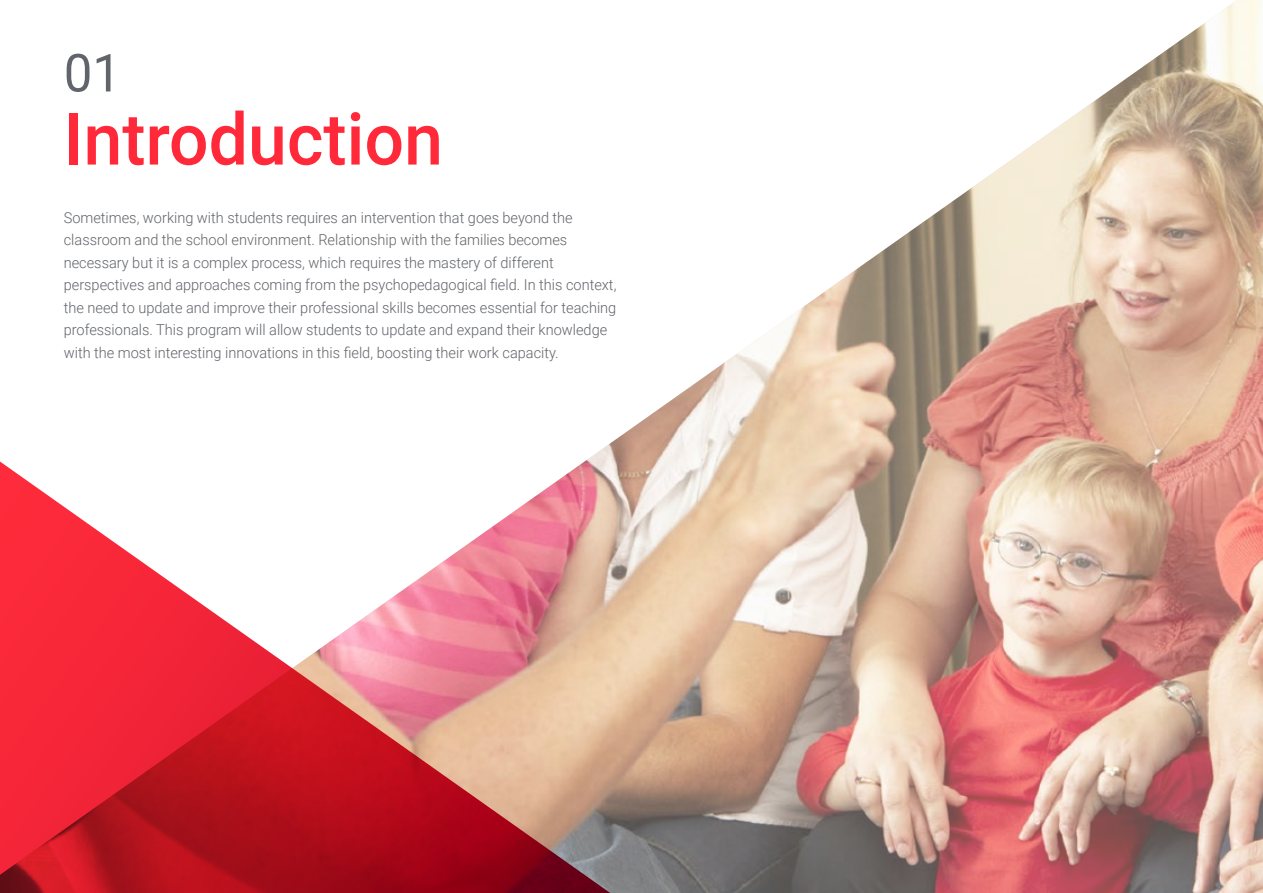
<style>
.page{position:relative;width:1263px;height:893px;background:#fff}
.page>*{position:absolute;margin:0;border:0;box-sizing:border-box;transform-origin:0 0}
.t1{font:500 72px "Roboto";color:#ff293a}
.t2{font:52.5px "Roboto";color:#61646a}
.t3{font:300 15px/22.5px "Roboto";color:#61646a}
</style>
<div class="page">
<img style="left:607px;top:0;width:656px;height:893px">
<svg style="left:0;top:446px;width:640px;height:447px"></svg>
<h2 class="t2" style="left:64px;top:36px;width:59px">01</h2>
<h1 class="t1" style="left:64px;top:89px;width:381px">Introduction</h1>
<p class="t3" style="left:64px;top:205px;width:554px">Sometimes, working with students requires an intervention that goes beyond the classroom and the school environment. Relationship with the families becomes necessary but it is a complex process, which requires the mastery of different perspectives and approaches coming from the psychopedagogical field. In this context, the need to update and improve their professional skills becomes essential for teaching professionals. This program will allow students to update and expand their knowledge with the most interesting innovations in this field, boosting their work capacity.</p>
</div>
